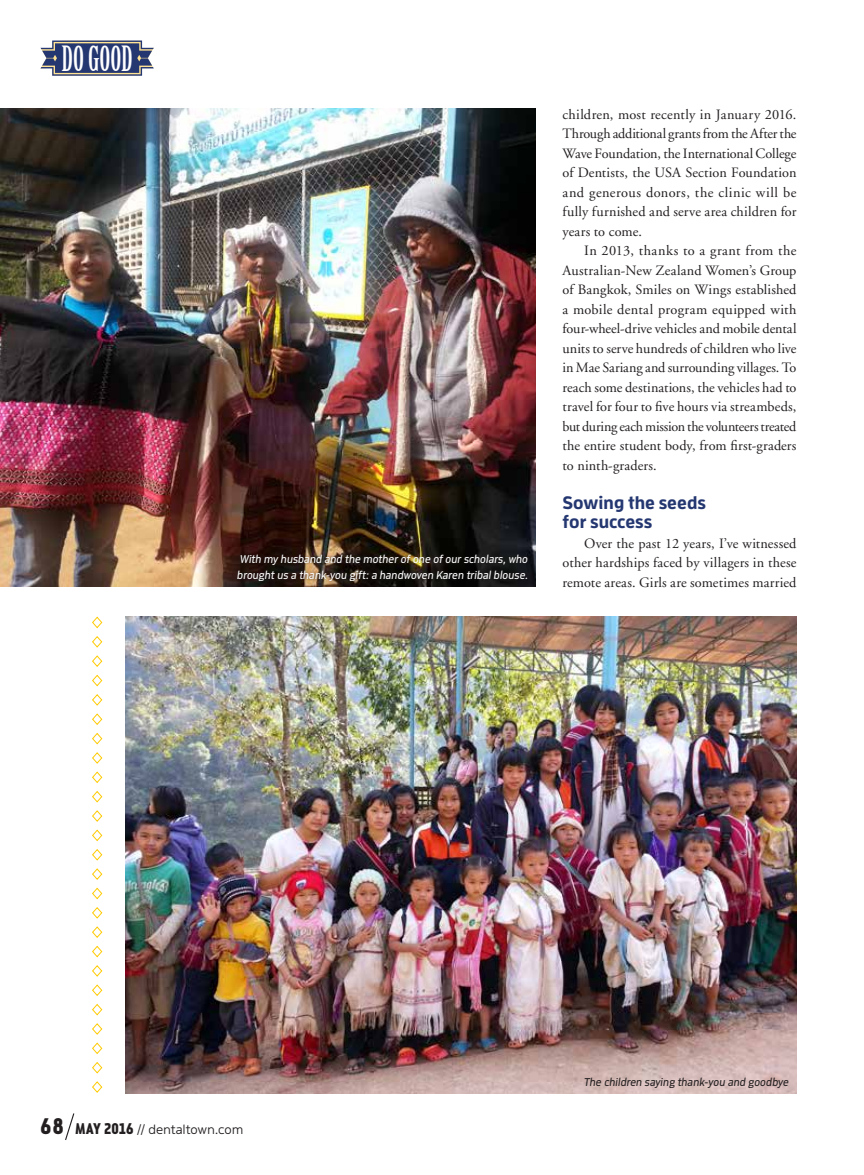
<style>
.page{position:relative;width:864px;height:1175px;background:#fff}
.page>*{position:absolute;margin:0;border:0;box-sizing:border-box;transform-origin:0 0}
.t1{font:34.05px "Birch Std";color:#fff}
.t2{font:700 18px/19.5px "Enzo OT";color:#243771}
.t3{font:14.25px/19.5px "Adobe Garamond";letter-spacing:.01em;color:#231f20;text-align:justify}
.t4{font:300 13.5px "Metroflex Wide";letter-spacing:.015em;color:#231f20}
.t5{font:italic 12px/16.5px "Metroflex Uni";letter-spacing:.01em;color:#fff}
.t6{font:italic 12px "Metroflex Uni";letter-spacing:.01em;color:#231f20}
.s1{font-family:"Metroflex Narrow Hvy";font-weight:400;font-size:24px}
.s2{font-family:"Metroflex Narrow Hvy";font-weight:400;font-size:16.5px}
</style>
<div class="page">
<img style="left:125px;top:616px;width:671px;height:478px">
<img style="left:0;top:108px;width:536px;height:478px">
<div style="left:234px;top:551px;width:296px;height:33px;background:#231f20;opacity:.75"></div>
<svg style="left:92px;top:616px;width:11px;height:13px"></svg>
<svg style="left:92px;top:636px;width:11px;height:12px"></svg>
<svg style="left:92px;top:655px;width:11px;height:12px"></svg>
<svg style="left:92px;top:674px;width:11px;height:13px"></svg>
<svg style="left:92px;top:694px;width:11px;height:12px"></svg>
<svg style="left:92px;top:713px;width:11px;height:12px"></svg>
<svg style="left:92px;top:732px;width:11px;height:13px"></svg>
<svg style="left:92px;top:752px;width:11px;height:12px"></svg>
<svg style="left:92px;top:771px;width:11px;height:12px"></svg>
<svg style="left:92px;top:791px;width:11px;height:12px"></svg>
<svg style="left:92px;top:810px;width:11px;height:12px"></svg>
<svg style="left:92px;top:829px;width:11px;height:13px"></svg>
<svg style="left:92px;top:849px;width:11px;height:12px"></svg>
<svg style="left:92px;top:868px;width:11px;height:12px"></svg>
<svg style="left:92px;top:887px;width:11px;height:13px"></svg>
<svg style="left:92px;top:907px;width:11px;height:12px"></svg>
<svg style="left:92px;top:926px;width:11px;height:12px"></svg>
<svg style="left:92px;top:945px;width:11px;height:13px"></svg>
<svg style="left:92px;top:965px;width:11px;height:12px"></svg>
<svg style="left:92px;top:984px;width:11px;height:12px"></svg>
<svg style="left:92px;top:1003px;width:11px;height:13px"></svg>
<svg style="left:92px;top:1023px;width:11px;height:12px"></svg>
<svg style="left:92px;top:1042px;width:11px;height:12px"></svg>
<svg style="left:92px;top:1062px;width:11px;height:12px"></svg>
<svg style="left:92px;top:1081px;width:11px;height:12px"></svg>
<svg style="left:65px;top:1113px;width:10px;height:27px"></svg>
<svg style="left:40px;top:41px;width:114px;height:35px;background:#546085"></svg>
<h1 class="t1" style="left:62px;top:39px;width:73px">DO GOOD</h1>
<p class="t5" style="left:237px;top:550px;width:292px">With my husband and the mother of one of our scholars, who brought us a thank-you gift: a handwoven Karen tribal blouse.</p>
<p class="t3" style="left:562px;top:105px;width:236px">children, most recently in January 2016.<br>Through additional grants from the After the Wave Foundation, the International College of Dentists, the USA Section Foundation and generous donors, the clinic will be fully furnished and serve area children for years to come.</p>
<p class="t3" style="left:562px;top:241px;width:236px;text-indent:22px">In 2013, thanks to a grant from the Australian-New Zealand Women’s Group of Bangkok, Smiles on Wings established a mobile dental program equipped with four-wheel-drive vehicles and mobile dental units to serve hundreds of children who live in Mae Sariang and surrounding villages. To reach some destinations, the vehicles had to travel for four to five hours via streambeds, but during each mission the volunteers treated the entire student body, from first-graders to ninth-graders.</p>
<p class="t2" style="left:562px;top:492px;width:145px">Sowing the seeds for success</p>
<p class="t3" style="left:562px;top:534px;width:236px;text-indent:22px">Over the past 12 years, I’ve witnessed other hardships faced by villagers in these remote areas. Girls are sometimes married</p>
<p class="t4" style="left:40px;top:1121px;width:204px"><span class="s1">68</span> <span class="s2">MAY 2016</span> // dentaltown.com</p>
<p class="t6" style="left:584px;top:1075px;width:206px">The children saying thank-you and goodbye</p>
</div>
